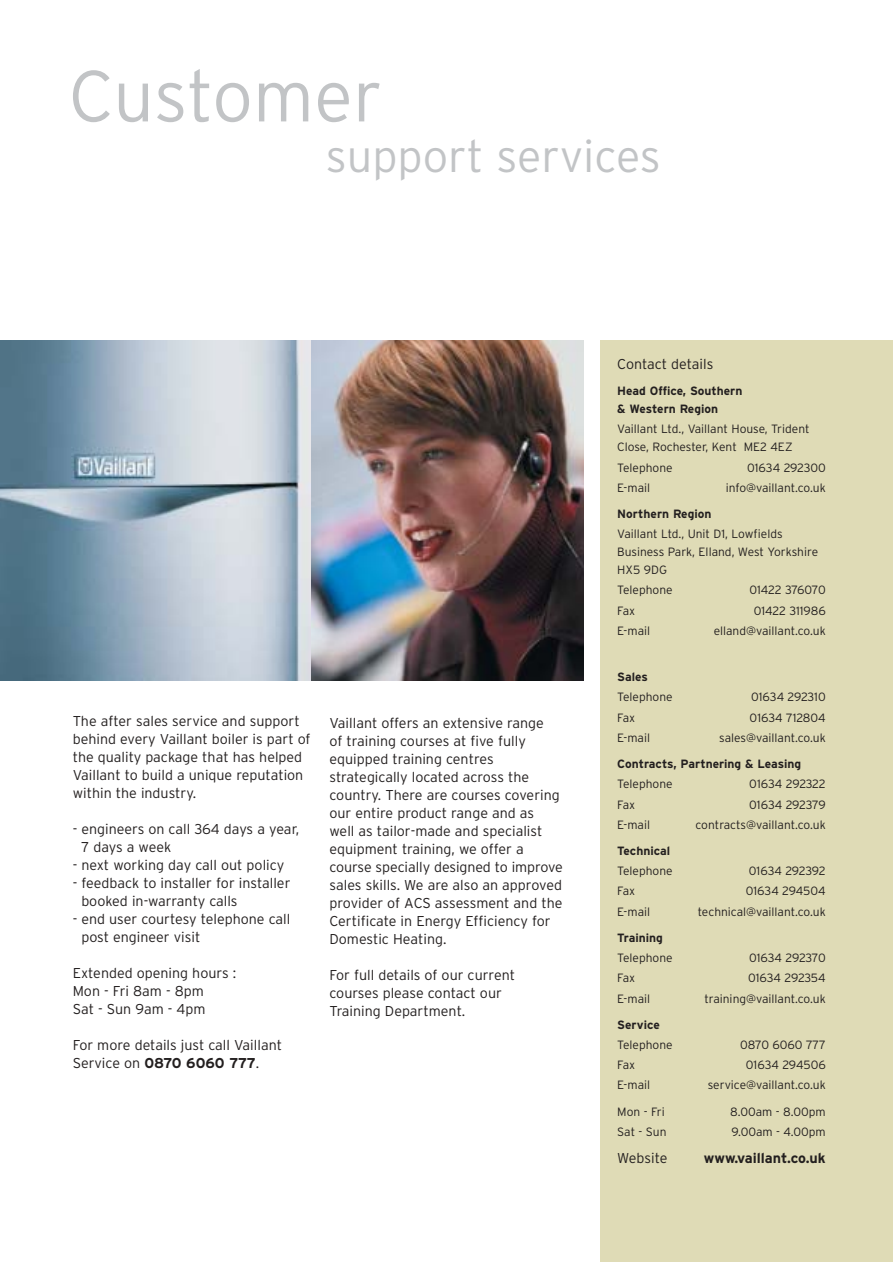
<style>
.page{position:relative;width:893px;height:1262px;background:#fff}
.page>*{position:absolute;margin:0;border:0;box-sizing:border-box;transform-origin:0 0}
.t1{font:300 72px "Interstate";color:#c2c4c6}
.t2{font:300 45px "Interstate";color:#c2c4c6}
.t3{font:300 14.25px/18px "Interstate";color:#231f1f}
.t4{font:700 14.25px "Interstate";color:#231f1f}
.t5{font:300 12px/18px "Interstate";color:#231f1f}
.t6{font:700 12px/18px "Interstate";color:#231f1f}
.t7{font:300 12px "Interstate";letter-spacing:-.025em;color:#231f1f}
.t8{font:300 12px "Interstate";letter-spacing:-.02em;color:#231f1f}
.s1{font-weight:700}
</style>
<div class="page">
<img style="left:311px;top:340px;width:272px;height:340px">
<svg style="left:0;top:340px;width:311px;height:340px;background:#9eb1bf"></svg>
<div style="left:600px;top:340px;width:292px;height:922px;background:#dfdbb6"></div>
<h1 class="t1" style="left:68px;top:69px;width:315px">Customer</h1>
<h2 class="t2" style="left:326px;top:140px;width:336px">support services</h2>
<p class="t3" style="left:73px;top:713px;width:239px">The after sales service and support behind every Vaillant boiler is part of the quality package that has helped Vaillant to build a unique reputation within the industry.</p>
<p class="t3" style="left:81px;top:821px;width:219px;text-indent:-9px">- engineers on call 364 days a year,<br>7 days a week</p>
<p class="t3" style="left:73px;top:857px;width:213px">- next working day call out policy</p>
<p class="t3" style="left:81px;top:875px;width:211px;text-indent:-9px">- feedback to installer for installer booked in-warranty calls</p>
<p class="t3" style="left:81px;top:911px;width:210px;text-indent:-9px">- end user courtesy telephone call post engineer visit</p>
<p class="t3" style="left:73px;top:965px;width:165px">Extended opening hours :<br>Mon - Fri 8am - 8pm<br>Sat - Sun 9am - 4pm</p>
<p class="t3" style="left:73px;top:1037px;width:211px">For more details just call Vaillant<br>Service on <span class="s1">0870 6060 777</span>.</p>
<p class="t3" style="left:329px;top:715px;width:235px">Vaillant offers an extensive range<br>of training courses at five fully equipped training centres strategically located across the country. There are courses covering our entire product range and as<br>well as tailor-made and specialist equipment training, we offer a course specially designed to improve sales skills. We are also an approved provider of ACS assessment and the<br>Certificate in Energy Efficiency for<br>Domestic Heating.</p>
<p class="t3" style="left:329px;top:967px;width:187px">For full details of our current courses please contact our<br>Training Department.</p>
<p class="t3" style="left:617px;top:356px;width:98px">Contact details</p>
<p class="t6" style="left:617px;top:383px;width:127px">Head Office, Southern &amp; Western Region</p>
<p class="t5" style="left:617px;top:421px;width:194px">Vaillant Ltd., Vaillant House, Trident<br>Close, Rochester, Kent ME2 4EZ</p>
<p class="t5" style="left:617px;top:459px;width:57px">Telephone</p>
<p class="t5" style="left:747px;top:459px;width:80px">01634 292300</p>
<p class="t5" style="left:617px;top:479px;width:34px">E-mail</p>
<p class="t5" style="left:725px;top:479px;width:101px">info@vaillant.co.uk</p>
<p class="t6" style="left:617px;top:506px;width:96px">Northern Region</p>
<p class="t5" style="left:617px;top:526px;width:202px">Vaillant Ltd., Unit D1, Lowfields<br>Business Park, Elland, West Yorkshire<br>HX5 9DG</p>
<p class="t5" style="left:617px;top:582px;width:57px">Telephone</p>
<p class="t5" style="left:749px;top:582px;width:78px">01422 376070</p>
<p class="t5" style="left:617px;top:602px;width:20px">Fax</p>
<p class="t5" style="left:753px;top:602px;width:73px">01422 311986</p>
<p class="t5" style="left:617px;top:622px;width:34px">E-mail</p>
<p class="t5" style="left:713px;top:622px;width:113px">elland@vaillant.co.uk</p>
<p class="t6" style="left:617px;top:669px;width:32px">Sales</p>
<p class="t5" style="left:617px;top:689px;width:57px">Telephone</p>
<p class="t5" style="left:751px;top:689px;width:76px">01634 292310</p>
<p class="t5" style="left:617px;top:709px;width:20px">Fax</p>
<p class="t5" style="left:749px;top:709px;width:78px">01634 712804</p>
<p class="t5" style="left:617px;top:729px;width:34px">E-mail</p>
<p class="t5" style="left:719px;top:729px;width:108px">sales@vaillant.co.uk</p>
<p class="t6" style="left:617px;top:756px;width:185px">Contracts, Partnering &amp; Leasing</p>
<p class="t5" style="left:617px;top:776px;width:57px">Telephone</p>
<p class="t8" style="left:749px;top:779px;width:78px">01634 292322</p>
<p class="t5" style="left:617px;top:796px;width:20px">Fax</p>
<p class="t7" style="left:749px;top:800px;width:78px">01634 292379</p>
<p class="t5" style="left:617px;top:816px;width:34px">E-mail</p>
<p class="t5" style="left:695px;top:816px;width:132px">contracts@vaillant.co.uk</p>
<p class="t6" style="left:617px;top:843px;width:54px">Technical</p>
<p class="t5" style="left:617px;top:863px;width:57px">Telephone</p>
<p class="t7" style="left:749px;top:866px;width:78px">01634 292392</p>
<p class="t5" style="left:617px;top:883px;width:20px">Fax</p>
<p class="t5" style="left:745px;top:883px;width:81px">01634 294504</p>
<p class="t5" style="left:617px;top:903px;width:34px">E-mail</p>
<p class="t5" style="left:697px;top:903px;width:130px">technical@vaillant.co.uk</p>
<p class="t6" style="left:617px;top:929px;width:47px">Training</p>
<p class="t5" style="left:617px;top:950px;width:57px">Telephone</p>
<p class="t7" style="left:749px;top:953px;width:78px">01634 292370</p>
<p class="t5" style="left:617px;top:970px;width:20px">Fax</p>
<p class="t5" style="left:748px;top:970px;width:79px">01634 292354</p>
<p class="t5" style="left:617px;top:990px;width:34px">E-mail</p>
<p class="t5" style="left:704px;top:990px;width:123px">training@vaillant.co.uk</p>
<p class="t6" style="left:617px;top:1016px;width:44px">Service</p>
<p class="t5" style="left:617px;top:1037px;width:57px">Telephone</p>
<p class="t5" style="left:740px;top:1037px;width:87px">0870 6060 777</p>
<p class="t5" style="left:617px;top:1057px;width:20px">Fax</p>
<p class="t5" style="left:746px;top:1057px;width:81px">01634 294506</p>
<p class="t5" style="left:617px;top:1077px;width:34px">E-mail</p>
<p class="t5" style="left:707px;top:1077px;width:119px">service@vaillant.co.uk</p>
<p class="t5" style="left:617px;top:1103px;width:49px">Mon - Fri</p>
<p class="t5" style="left:730px;top:1103px;width:97px">8.00am - 8.00pm</p>
<p class="t5" style="left:617px;top:1124px;width:51px">Sat - Sun</p>
<p class="t5" style="left:731px;top:1124px;width:96px">9.00am - 4.00pm</p>
<p class="t3" style="left:617px;top:1149px;width:52px">Website</p>
<p class="t4" style="left:704px;top:1152px;width:123px">www.vaillant.co.uk</p>
</div>
